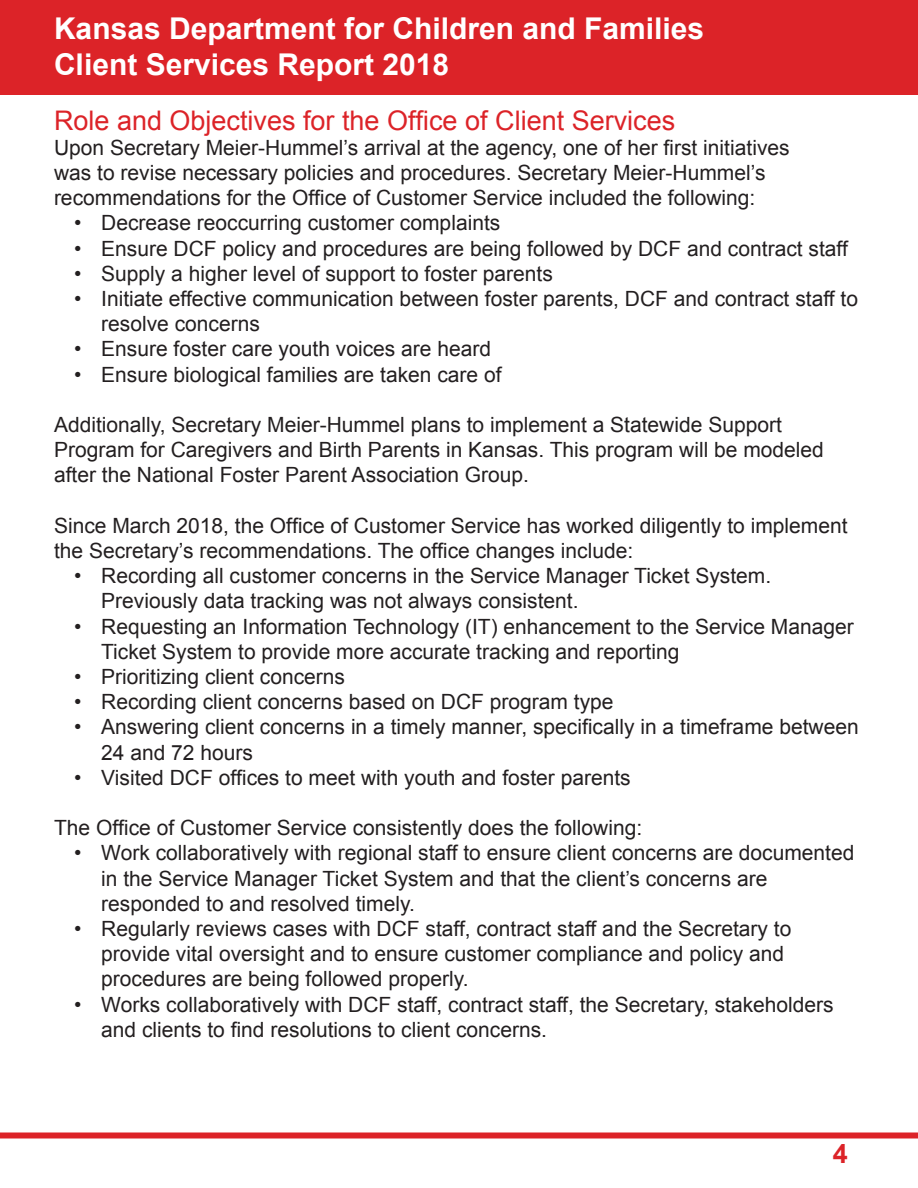
<style>
.page{position:relative;width:918px;height:1188px;background:#fff}
.page>*{position:absolute;margin:0;border:0;box-sizing:border-box;transform-origin:0 0}
.t1{font:700 30px/36px "Arial";color:#fff}
.t2{font:27px "Arial";color:#dc2328}
.t3{font:700 27px "Arial";color:#dc2328}
.t4{font:21px/25.2px "Arial";color:#231f20}
</style>
<div class="page">
<div style="left:0;top:0;width:918px;height:94px;background:#dc2328"></div>
<div style="left:0;top:1132px;width:918px;height:6px;background:#dc2328"></div>
<h1 class="t1" style="left:54px;top:11px;width:652px">Kansas Department for Children and Families<br>Client Services Report 2018</h1>
<h1 class="t2" style="left:54px;top:102px;width:623px">Role and Objectives for the Office of Client Services</h1>
<p class="t4" style="left:54px;top:135px;width:737px">Upon Secretary Meier-Hummel’s arrival at the agency, one of her first initiatives was to revise necessary policies and procedures. Secretary Meier-Hummel’s recommendations for the Office of Customer Service included the following:</p>
<p class="t4" style="left:74px;top:211px;width:428px">• Decrease reoccurring customer complaints</p>
<p class="t4" style="left:74px;top:236px;width:775px">• Ensure DCF policy and procedures are being followed by DCF and contract staff</p>
<p class="t4" style="left:74px;top:261px;width:480px">• Supply a higher level of support to foster parents</p>
<p class="t4" style="left:101px;top:286px;width:758px;text-indent:-27px">• Initiate effective communication between foster parents, DCF and contract staff to resolve concerns</p>
<p class="t4" style="left:74px;top:337px;width:418px">• Ensure foster care youth voices are heard</p>
<p class="t4" style="left:74px;top:362px;width:429px">• Ensure biological families are taken care of</p>
<p class="t4" style="left:54px;top:412px;width:771px">Additionally, Secretary Meier-Hummel plans to implement a Statewide Support<br>Program for Caregivers and Birth Parents in Kansas. This program will be modeled after the National Foster Parent Association Group.</p>
<p class="t4" style="left:54px;top:513px;width:795px">Since March 2018, the Office of Customer Service has worked diligently to implement the Secretary’s recommendations. The office changes include:</p>
<p class="t4" style="left:101px;top:563px;width:671px;text-indent:-27px">• Recording all customer concerns in the Service Manager Ticket System.<br>Previously data tracking was not always consistent.</p>
<p class="t4" style="left:101px;top:614px;width:754px;text-indent:-27px">• Requesting an Information Technology (IT) enhancement to the Service Manager<br>Ticket System to provide more accurate tracking and reporting</p>
<p class="t4" style="left:74px;top:664px;width:272px">• Prioritizing client concerns</p>
<p class="t4" style="left:74px;top:689px;width:541px">• Recording client concerns based on DCF program type</p>
<p class="t4" style="left:101px;top:715px;width:759px;text-indent:-27px">• Answering client concerns in a timely manner, specifically in a timeframe between<br>24 and 72 hours</p>
<p class="t4" style="left:74px;top:765px;width:558px">• Visited DCF offices to meet with youth and foster parents</p>
<p class="t4" style="left:54px;top:815px;width:590px">The Office of Customer Service consistently does the following:</p>
<p class="t4" style="left:101px;top:841px;width:755px;text-indent:-27px">• Work collaboratively with regional staff to ensure client concerns are documented in the Service Manager Ticket System and that the client’s concerns are responded to and resolved timely.</p>
<p class="t4" style="left:101px;top:916px;width:692px;text-indent:-27px">• Regularly reviews cases with DCF staff, contract staff and the Secretary to provide vital oversight and to ensure customer compliance and policy and procedures are being followed properly.</p>
<p class="t4" style="left:101px;top:992px;width:734px;text-indent:-27px">• Works collaboratively with DCF staff, contract staff, the Secretary, stakeholders and clients to find resolutions to client concerns.</p>
<p class="t3" style="left:833px;top:1136px;width:17px">4</p>
</div>
